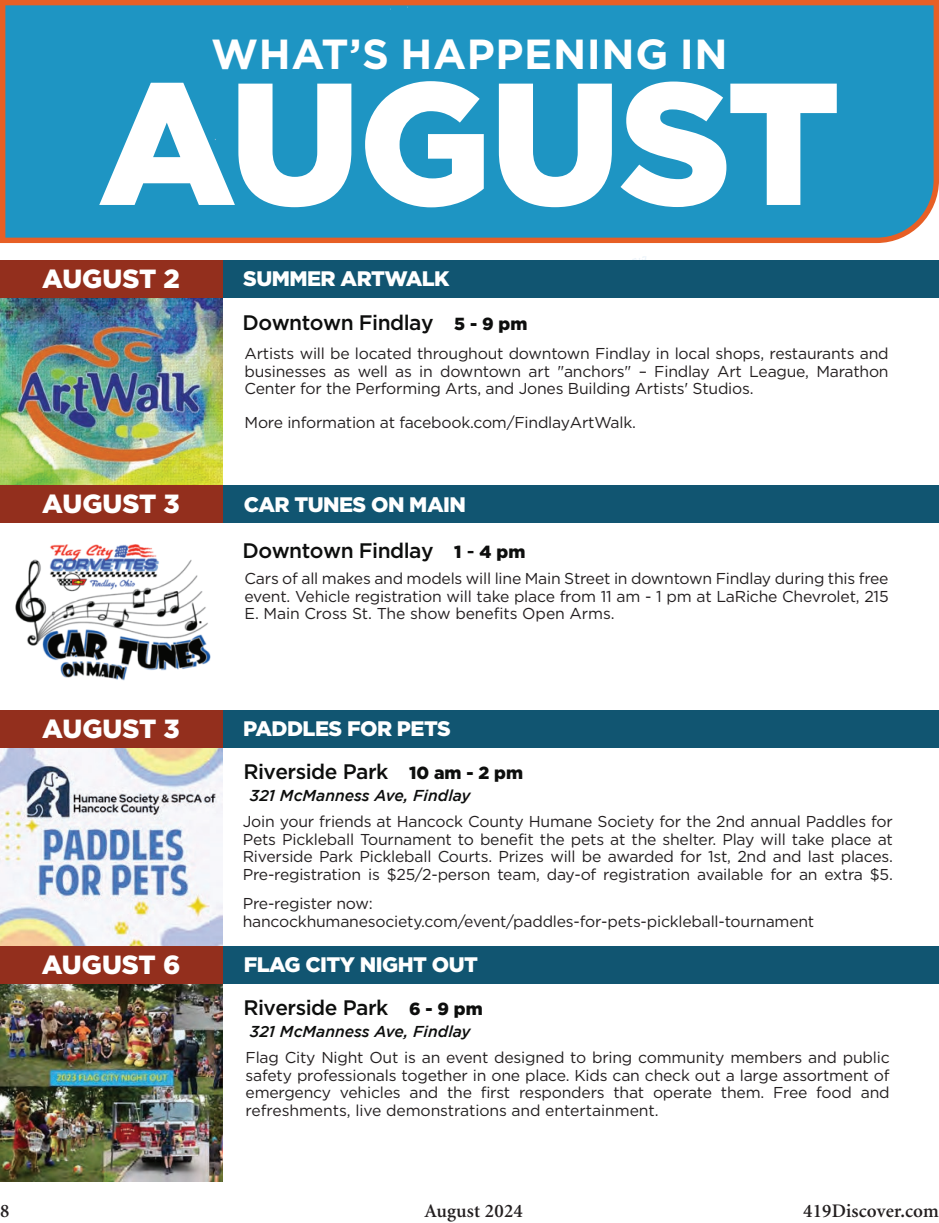
<style>
.page{position:relative;width:939px;height:1223px;background:#fff}
.page>*{position:absolute;margin:0;border:0;box-sizing:border-box;transform-origin:0 0}
.t1{font:900 173.25px "Gotham";letter-spacing:-.01em;color:#fff}
.t2{font:700 42px "Gotham";letter-spacing:.015em;color:#fff}
.t3{font:900 26.25px "Gotham";color:#fff}
.t4{font:500 21px "Gotham";letter-spacing:-.025em;color:#0d0e0d}
.t5{font:900 21px "Gotham";letter-spacing:-.025em;color:#fff}
.t6{font:600 19.25px "Minion";letter-spacing:.01em;color:#231f20}
.t7{font:15.75px/17.5px "Gotham";letter-spacing:-.015em;color:#231f20;text-align:justify}
.t8{font:500 15.75px "Gotham";color:#0d0e0d}
.s1{font-weight:900;font-size:17.5px}
.s2{font-size:19.25px}
</style>
<div class="page">
<img style="left:0;top:297px;width:222px;height:188px">
<img style="left:15px;top:544px;width:196px;height:136px">
<svg style="left:632px;top:256px;width:14px;height:4px"></svg>
<img style="left:0;top:983px;width:222px;height:198px">
<div style="left:220px;top:260px;width:719px;height:37px;background:#115571"></div>
<div style="left:0;top:260px;width:222px;height:37px;background:#932f1d"></div>
<div style="left:220px;top:485px;width:719px;height:37px;background:#115571"></div>
<div style="left:0;top:485px;width:222px;height:37px;background:#932f1d"></div>
<img style="left:0;top:747px;width:222px;height:198px">
<div style="left:220px;top:710px;width:719px;height:37px;background:#115571"></div>
<div style="left:0;top:710px;width:222px;height:37px;background:#932f1d"></div>
<div style="left:220px;top:945px;width:719px;height:38px;background:#115571"></div>
<div style="left:0;top:945px;width:222px;height:38px;background:#932f1d"></div>
<div style="left:0;top:0;width:939px;height:243px;background:#1e95c3"></div>
<p class="t2" style="left:211px;top:30px;width:518px">WHAT’S HAPPENING IN</p>
<p class="t1" style="left:98px;top:43px;width:744px">AUGUST</p>
<p class="t3" style="left:42px;top:264px;width:139px">AUGUST 2</p>
<p class="t5" style="left:243px;top:267px;width:208px">SUMMER ARTWALK</p>
<p class="t4" style="left:242px;top:310px;width:286px">Downtown Findlay <span class="s1">5 - 9 pm</span></p>
<p class="t7" style="left:244px;top:345px;width:645px">Artists will be located throughout downtown Findlay in local shops, restaurants and businesses as well as in downtown art "anchors" – Findlay Art League, Marathon Center for the Performing Arts, and Jones Building Artists' Studios.</p>
<p class="t7" style="left:244px;top:413px;width:393px">More information at facebook.com/FindlayArtWalk.</p>
<p class="t3" style="left:42px;top:489px;width:139px">AUGUST 3</p>
<p class="t5" style="left:244px;top:492px;width:224px">CAR TUNES ON MAIN</p>
<p class="t4" style="left:242px;top:538px;width:284px">Downtown Findlay <span class="s1">1</span> <span class="s2">-</span> <span class="s1">4 pm</span></p>
<p class="t7" style="left:244px;top:569px;width:645px">Cars of all makes and models will line Main Street in downtown Findlay during this free event. Vehicle registration will take place from 11 am - 1 pm at LaRiche Chevrolet, 215<br>E. Main Cross St. The show benefits Open Arms.</p>
<p class="t3" style="left:42px;top:713px;width:139px">AUGUST 3</p>
<p class="t5" style="left:243px;top:716px;width:209px">PADDLES FOR PETS</p>
<p class="t4" style="left:243px;top:760px;width:281px">Riverside Park <span class="s1">10 am - 2 pm</span></p>
<p class="t8" style="left:250px;top:786px;width:222px">321 McManness Ave, Findlay</p>
<p class="t7" style="left:243px;top:812px;width:651px">Join your friends at Hancock County Humane Society for the 2nd annual Paddles for Pets Pickleball Tournament to benefit the pets at the shelter. Play will take place at Riverside Park Pickleball Courts. Prizes will be awarded for 1st, 2nd and last places.<br>Pre-registration is $25/2-person team, day-of registration available for an extra $5.</p>
<p class="t7" style="left:243px;top:894px;width:573px">Pre-register now: hancockhumanesociety.com/event/paddles-for-pets-pickleball-tournament</p>
<p class="t3" style="left:42px;top:949px;width:140px">AUGUST 6</p>
<p class="t5" style="left:244px;top:952px;width:236px">FLAG CITY NIGHT OUT</p>
<p class="t4" style="left:243px;top:995px;width:241px">Riverside Park <span class="s1">6 - 9 pm</span></p>
<p class="t8" style="left:250px;top:1022px;width:222px">321 McManness Ave, Findlay</p>
<p class="t7" style="left:245px;top:1048px;width:645px">Flag City Night Out is an event designed to bring community members and public safety professionals together in one place. Kids can check out a large assortment of emergency vehicles and the first responders that operate them. Free food and refreshments, live demonstrations and entertainment.</p>
<p class="t6" style="left:0;top:1200px;width:11px">8</p>
<p class="t6" style="left:424px;top:1200px;width:100px">August 2024</p>
<p class="t6" style="left:803px;top:1200px;width:137px">419Discover.com</p>
</div>
